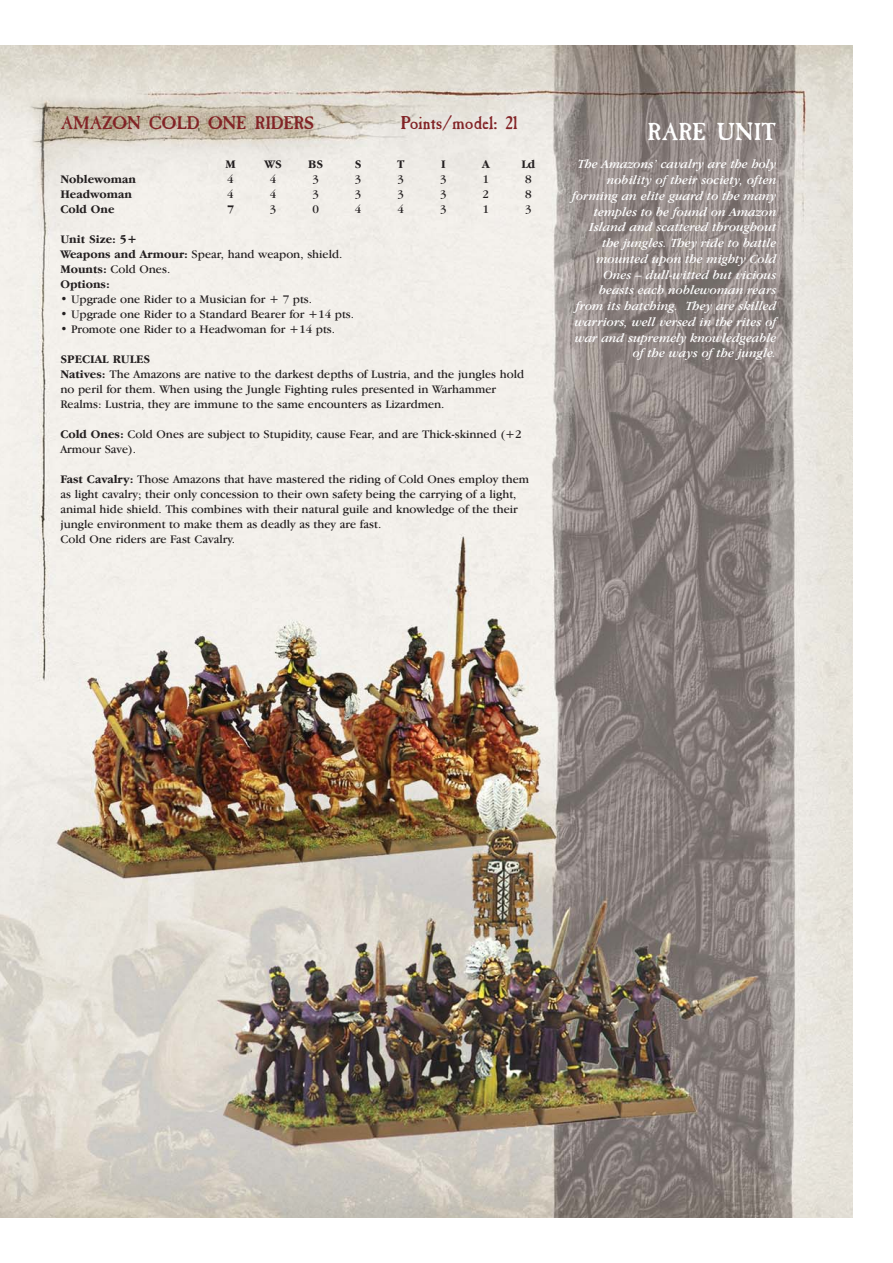
<style>
.page{position:relative;width:893px;height:1263px;background:#fff}
.page>*{position:absolute;margin:0;border:0;box-sizing:border-box;transform-origin:0 0}
.t1{font:24px "Caslon Antique VL";color:#fff}
.t2{font:18px "Caslon Antique VL";color:#822326}
.t3{font:italic 12.75px/15.8px "Garamond IT Cby BT";color:#fff;text-align:right}
.t4{font:12px/15px "Garamond IT Cby BT";color:#231f20}
.t5{font:700 12px/15px "Garamond IT Cby BT";color:#231f20}
.s1{font-weight:400}
.s2{font-weight:700}
</style>
<div class="page">
<img style="left:0;top:45px;width:852px;height:1173px">
<h2 class="t2" style="left:60px;top:116px;width:255px">AMAZON COLD ONE RIDERS</h2>
<h2 class="t2" style="left:401px;top:116px;width:118px">Points/model: 21</h2>
<p class="t5" style="left:225px;top:157px;width:12px">M</p>
<p class="t5" style="left:264px;top:157px;width:19px">WS</p>
<p class="t5" style="left:308px;top:157px;width:17px">BS</p>
<p class="t5" style="left:355px;top:157px;width:8px">S</p>
<p class="t5" style="left:397px;top:157px;width:9px">T</p>
<p class="t5" style="left:441px;top:157px;width:6px">I</p>
<p class="t5" style="left:482px;top:157px;width:9px">A</p>
<p class="t5" style="left:521px;top:157px;width:16px">Ld</p>
<p class="t5" style="left:60px;top:172px;width:77px">Noblewoman</p>
<p class="t4" style="left:227px;top:172px;width:8px">4</p>
<p class="t4" style="left:270px;top:172px;width:8px">4</p>
<p class="t4" style="left:312px;top:172px;width:8px">3</p>
<p class="t4" style="left:355px;top:172px;width:8px">3</p>
<p class="t4" style="left:397px;top:172px;width:8px">3</p>
<p class="t4" style="left:440px;top:172px;width:8px">3</p>
<p class="t4" style="left:482px;top:172px;width:8px">1</p>
<p class="t4" style="left:525px;top:172px;width:8px">8</p>
<p class="t5" style="left:60px;top:187px;width:73px">Headwoman</p>
<p class="t4" style="left:227px;top:187px;width:8px">4</p>
<p class="t4" style="left:270px;top:187px;width:8px">4</p>
<p class="t4" style="left:312px;top:187px;width:8px">3</p>
<p class="t4" style="left:355px;top:187px;width:8px">3</p>
<p class="t4" style="left:397px;top:187px;width:8px">3</p>
<p class="t4" style="left:440px;top:187px;width:8px">3</p>
<p class="t4" style="left:482px;top:187px;width:8px">2</p>
<p class="t4" style="left:525px;top:187px;width:8px">8</p>
<p class="t5" style="left:60px;top:202px;width:56px">Cold One</p>
<p class="t5" style="left:227px;top:202px;width:9px">7</p>
<p class="t4" style="left:270px;top:202px;width:8px">3</p>
<p class="t4" style="left:312px;top:202px;width:8px">0</p>
<p class="t4" style="left:355px;top:202px;width:8px">4</p>
<p class="t4" style="left:397px;top:202px;width:8px">4</p>
<p class="t4" style="left:440px;top:202px;width:8px">3</p>
<p class="t4" style="left:482px;top:202px;width:8px">1</p>
<p class="t4" style="left:525px;top:202px;width:8px">3</p>
<p class="t5" style="left:60px;top:232px;width:283px">Unit Size: 5+<br>Weapons and Armour: <span class="s1">Spear, hand weapon, shield.<br></span>Mounts: <span class="s1">Cold Ones.<br></span>Options:</p>
<p class="t4" style="left:60px;top:292px;width:253px">• Upgrade one Rider to a Musician for + 7 pts.</p>
<p class="t4" style="left:60px;top:307px;width:295px">• Upgrade one Rider to a Standard Bearer for +14 pts.</p>
<p class="t4" style="left:60px;top:322px;width:276px">• Promote one Rider to a Headwoman for +14 pts.</p>
<p class="t4" style="left:60px;top:352px;width:465px"><span class="s2">SPECIAL RULES<br>Natives:</span> The Amazons are native to the darkest depths of Lustria, and the jungles hold no peril for them. When using the Jungle Fighting rules presented in Warhammer Realms: Lustria, they are immune to the same encounters as Lizardmen.</p>
<p class="t4" style="left:60px;top:427px;width:462px"><span class="s2">Cold Ones:</span> Cold Ones are subject to Stupidity, cause Fear, and are Thick-skinned (+2<br>Armour Save).</p>
<p class="t4" style="left:60px;top:472px;width:470px"><span class="s2">Fast Cavalry:</span> Those Amazons that have mastered the riding of Cold Ones employ them as light cavalry; their only concession to their own safety being the carrying of a light, animal hide shield. This combines with their natural guile and knowledge of the their jungle environment to make them as deadly as they are fast.<br>Cold One riders are Fast Cavalry.</p>
<h1 class="t1" style="left:647px;top:122px;width:130px">RARE UNIT</h1>
<p class="t3" style="left:572px;top:157px;width:206px">The Amazons’ cavalry are the holy nobility of their society, often forming an elite guard to the many temples to be found on Amazon<br>Island and scattered throughout the jungles. They ride to battle mounted upon the mighty Cold<br>Ones – dull-witted but vicious beasts each noblewoman rears from its hatching. They are skilled warriors, well versed in the rites of war and supremely knowledgeable of the ways of the jungle.</p>
</div>
